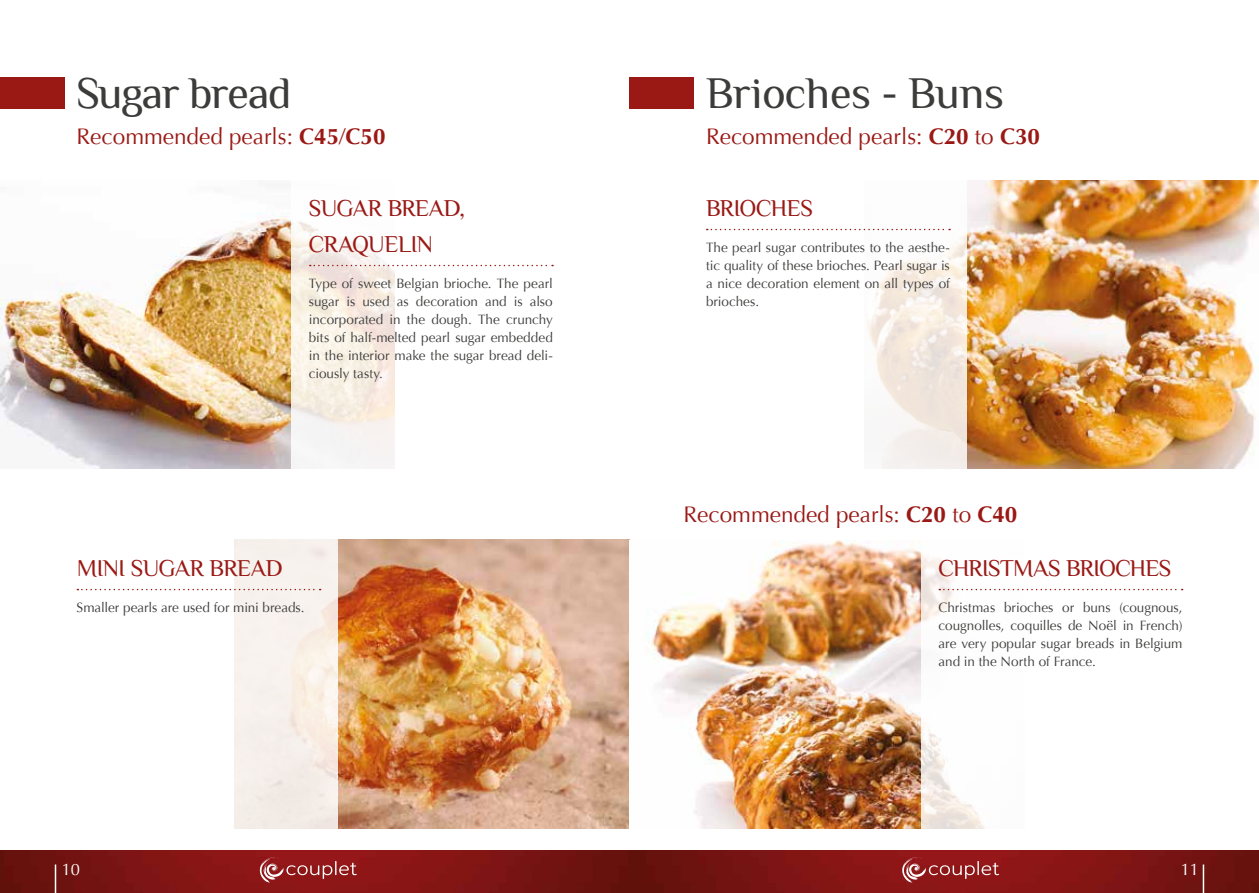
<style>
.page{position:relative;width:1259px;height:893px;background:#fff}
.page>*{position:absolute;margin:0;border:0;box-sizing:border-box;transform-origin:0 0}
.t1{font:45px "Philosopher";letter-spacing:-.03em;color:#3c3c3b}
.t2{font:24px/36px "Philosopher";letter-spacing:-.02em;color:#9a1915}
.t3{font:22.5px "Optima";color:#9a1915}
.t4{font:16.5px "Optima";color:#fff}
.t5{font:13.5px/18px "Optima";letter-spacing:-.005em;color:#3c3c3b;text-align:justify}
.s1{font-weight:700}
</style>
<div class="page">
<img style="left:0;top:850px;width:1259px;height:43px">
<hr style="left:1202px;top:864px;width:2px;height:29px;background:#fff">
<svg style="left:55px;top:864px;width:1px;height:29px"></svg>
<svg style="left:260px;top:857px;width:97px;height:25px"></svg>
<svg style="left:902px;top:857px;width:97px;height:25px"></svg>
<img style="left:0;top:213px;width:291px;height:255px">
<svg style="left:291px;top:222px;width:263px;height:247px"></svg>
<svg style="left:310px;top:265px;width:243px;height:1px"></svg>
<img style="left:337px;top:539px;width:584px;height:289px">
<svg style="left:76px;top:539px;width:261px;height:290px"></svg>
<svg style="left:77px;top:589px;width:244px;height:1px"></svg>
<div style="left:0;top:78px;width:64px;height:31px;background:#9a1915"></div>
<div style="left:629px;top:78px;width:65px;height:31px;background:#9a1915"></div>
<img style="left:966px;top:180px;width:293px;height:288px">
<svg style="left:706px;top:228px;width:260px;height:241px"></svg>
<svg style="left:707px;top:229px;width:243px;height:1px"></svg>
<svg style="left:939px;top:589px;width:243px;height:1px"></svg>
<h1 class="t1" style="left:77px;top:69px;width:217px">SUGAR BREAD</h1>
<h3 class="t3" style="left:77px;top:123px;width:310px">Recommended pearls: <span class="s1">C45</span>/<span class="s1">C50</span></h3>
<h2 class="t2" style="left:309px;top:190px;width:157px">SUGAR BREAD,<br>CRAQUEL IN</h2>
<p class="t5" style="left:309px;top:275px;width:245px">Type of sweet Belgian brioche. The pearl sugar is used as decoration and is also incorporated in the dough. The crunchy bits of half-melted pearl sugar embedded in the interior make the sugar bread deli&shy;ciously tasty.</p>
<h2 class="t2" style="left:77px;top:550px;width:191px">MINI SUGAR BREAD</h2>
<p class="t5" style="left:77px;top:599px;width:229px">Smaller pearls are used for mini breads.</p>
<h1 class="t1" style="left:706px;top:69px;width:299px">BRIOCHES - BUNS</h1>
<h3 class="t3" style="left:706px;top:123px;width:335px">Recommended pearls: <span class="s1">C20</span> to <span class="s1">C30</span></h3>
<h2 class="t2" style="left:706px;top:190px;width:106px">BR IOCHES</h2>
<p class="t5" style="left:706px;top:239px;width:245px">The pearl sugar contributes to the aesthe&shy;tic quality of these brioches. Pearl sugar is a nice decoration element on all types of brioches.</p>
<h3 class="t3" style="left:683px;top:501px;width:335px">Recommended pearls: <span class="s1">C20</span> to <span class="s1">C40</span></h3>
<h2 class="t2" style="left:938px;top:550px;width:91px">CHRISTMAS</h2>
<h2 class="t2" style="left:1066px;top:550px;width:105px">BRIOCHES</h2>
<p class="t5" style="left:938px;top:599px;width:245px">Christmas brioches or buns (cougnous, cougnolles, coquilles de Noël in French) are very popular sugar breads in Belgium and in the North of France.</p>
<p class="t4" style="left:62px;top:860px;width:20px">10</p>
<p class="t4" style="left:1180px;top:860px;width:20px">11</p>
</div>
